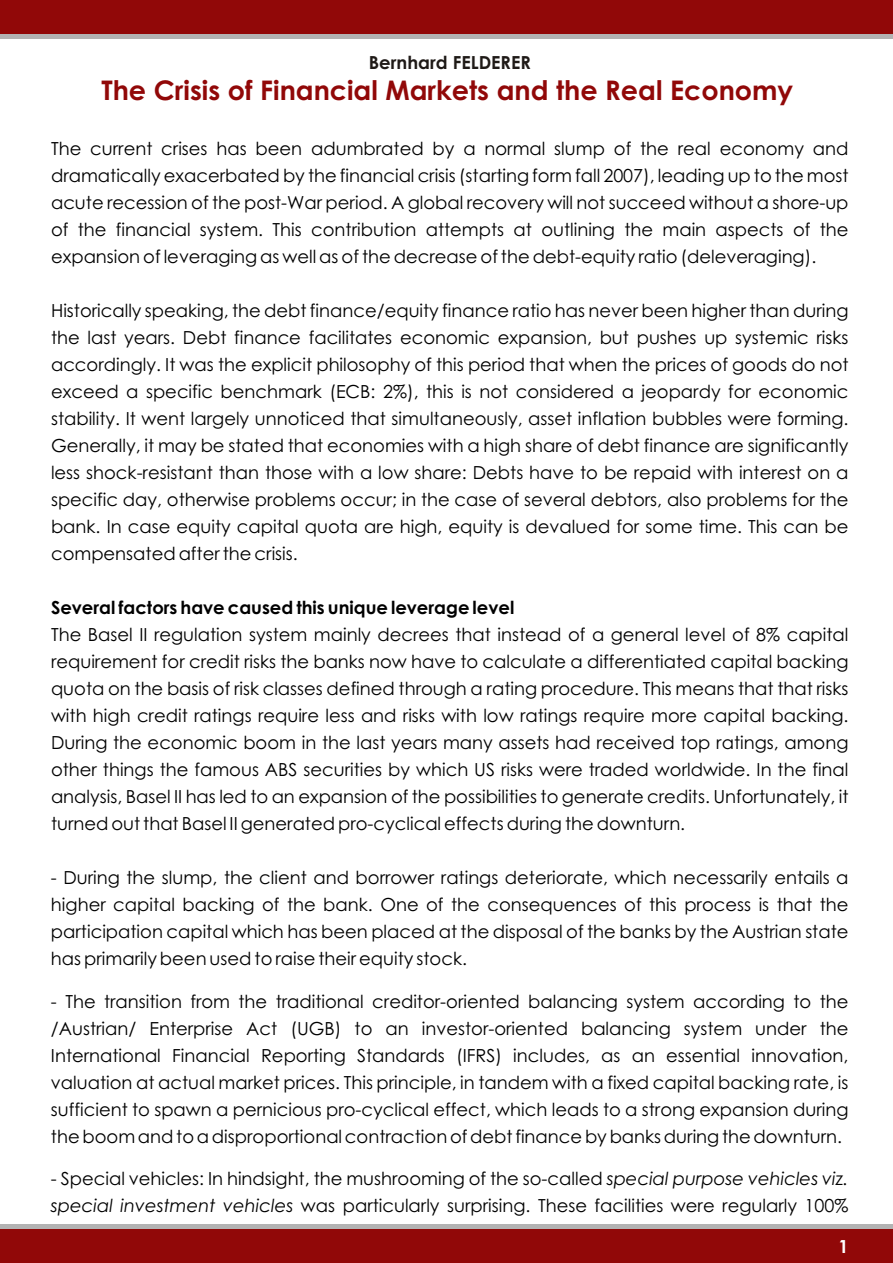
<style>
.page{position:relative;width:893px;height:1263px;background:#fff}
.page>*{position:absolute;margin:0;border:0;box-sizing:border-box;transform-origin:0 0}
.t1{font:700 27px "Century Gothic";color:#910808}
.t2{font:18px/27px "Century Gothic";color:#000;text-align:justify}
.t3{font:700 18px "Century Gothic";color:#000}
.t4{font:700 18px "Century Gothic";color:#1f1a17}
.t5{font:700 18px "Century Gothic";color:#fff}
.s1{font-style:italic}
</style>
<div class="page">
<div style="left:0;top:0;width:893px;height:35px;background:#910808"></div>
<div style="left:0;top:1228px;width:893px;height:35px;background:#910808"></div>
<hr style="left:0;top:34px;width:893px;height:4px;background:#b3b3b3">
<hr style="left:0;top:1225px;width:893px;height:4px;background:#b3b3b3">
<p class="t4" style="left:369px;top:56px;width:164px">Bernhard FELDERER</p>
<h1 class="t1" style="left:101px;top:80px;width:693px">The Crisis of Financial Markets and the Real Economy</h1>
<p class="t2" style="left:51px;top:136px;width:799px">The current crises has been adumbrated by a normal slump of the real economy and dramatically exacerbated by the financial crisis (starting form fall 2007), leading up to the most acute recession of the post-War period. A global recovery will not succeed without a shore-up of the financial system. This contribution attempts at outlining the main aspects of the expansion of leveraging as well as of the decrease of the debt-equity ratio (deleveraging).</p>
<p class="t2" style="left:51px;top:298px;width:799px">Historically speaking, the debt finance/equity finance ratio has never been higher than during the last years. Debt finance facilitates economic expansion, but pushes up systemic risks accordingly. It was the explicit philosophy of this period that when the prices of goods do not exceed a specific benchmark (ECB: 2%), this is not considered a jeopardy for economic stability. It went largely unnoticed that simultaneously, asset inflation bubbles were forming.<br>Generally, it may be stated that economies with a high share of debt finance are significantly less shock-resistant than those with a low share: Debts have to be repaid with interest on a specific day, otherwise problems occur; in the case of several debtors, also problems for the bank. In case equity capital quota are high, equity is devalued for some time. This can be compensated after the crisis.</p>
<p class="t3" style="left:51px;top:600px;width:465px">Several factors have caused this unique leverage level</p>
<p class="t2" style="left:51px;top:622px;width:799px">The Basel II regulation system mainly decrees that instead of a general level of 8% capital requirement for credit risks the banks now have to calculate a differentiated capital backing quota on the basis of risk classes defined through a rating procedure. This means that that risks with high credit ratings require less and risks with low ratings require more capital backing.<br>During the economic boom in the last years many assets had received top ratings, among other things the famous ABS securities by which US risks were traded worldwide. In the final analysis, Basel II has led to an expansion of the possibilities to generate credits. Unfortunately, it turned out that Basel II generated pro-cyclical effects during the downturn.</p>
<p class="t2" style="left:51px;top:865px;width:799px">- During the slump, the client and borrower ratings deteriorate, which necessarily entails a higher capital backing of the bank. One of the consequences of this process is that the participation capital which has been placed at the disposal of the banks by the Austrian state has primarily been used to raise their equity stock.</p>
<p class="t2" style="left:51px;top:990px;width:799px">- The transition from the traditional creditor-oriented balancing system according to the /Austrian/ Enterprise Act (UGB) to an investor-oriented balancing system under the International Financial Reporting Standards (IFRS) includes, as an essential innovation, valuation at actual market prices. This principle, in tandem with a fixed capital backing rate, is sufficient to spawn a pernicious pro-cyclical effect, which leads to a strong expansion during the boom and to a disproportional contraction of debt finance by banks during the downturn.</p>
<p class="t2" style="left:51px;top:1167px;width:799px">- Special vehicles: In hindsight, the mushrooming of the so-called <span class="s1">special purpose vehicles viz. special investment vehicles</span> was particularly surprising. These facilities were regularly 100%</p>
<p class="t5" style="left:838px;top:1239px;width:12px">1</p>
</div>
